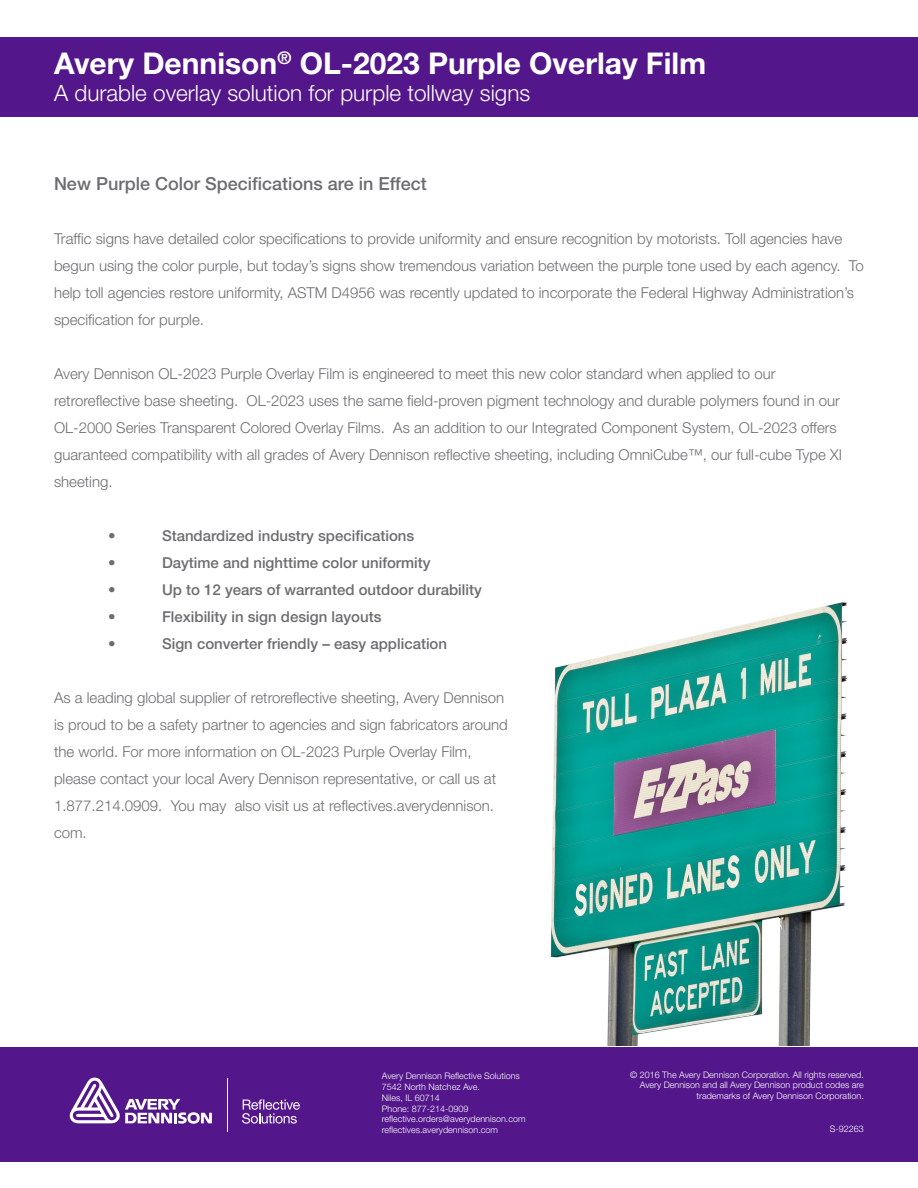
<style>
.page{position:relative;width:918px;height:1188px;background:#fff}
.page>*{position:absolute;margin:0;border:0;box-sizing:border-box;transform-origin:0 0}
.t1{font:700 30px "Helvetica Neue LT Std";color:#fff}
.t2{font:300 22.5px "Helvetica Neue LT Std";color:#fff}
.t3{font:500 18px "Helvetica Neue LT Std";color:#6c6d70}
.t4{font:300 15px/27px "Helvetica Neue LT Std";color:#6c6d70}
.t5{font:500 15px "Helvetica Neue LT Std";color:#6c6d70}
.t6{font:300 9px/10.8px "Helvetica Neue LT Std";color:#fff}
</style>
<div class="page">
<div style="left:0;top:37px;width:918px;height:80px;background:#53168b"></div>
<div style="left:0;top:1047px;width:918px;height:114px;background:#53168b"></div>
<hr style="left:227px;top:1078px;width:1px;height:53px;background:#fff">
<svg style="left:69px;top:1077px;width:143px;height:47px"></svg>
<svg style="left:242px;top:1099px;width:58px;height:25px"></svg>
<img style="left:550px;top:602px;width:298px;height:443px">
<h1 class="t1" style="left:54px;top:45px;width:654px">Avery Dennison<sup>®</sup> OL-2023 Purple Overlay Film</h1>
<h2 class="t2" style="left:54px;top:79px;width:478px">A durable overlay solution for purple tollway signs</h2>
<p class="t3" style="left:54px;top:173px;width:374px">New Purple Color Specifications are in Effect</p>
<p class="t4" style="left:54px;top:225px;width:811px">Traffic signs have detailed color specifications to provide uniformity and ensure recognition by motorists. Toll agencies have begun using the color purple, but today’s signs show tremendous variation between the purple tone used by each agency. To help toll agencies restore uniformity, ASTM D4956 was recently updated to incorporate the Federal Highway Administration’s specification for purple.</p>
<p class="t4" style="left:54px;top:360px;width:790px">Avery Dennison OL-2023 Purple Overlay Film is engineered to meet this new color standard when applied to our retroreflective base sheeting. OL-2023 uses the same field-proven pigment technology and durable polymers found in our OL-2000 Series Transparent Colored Overlay Films. As an addition to our Integrated Component System, OL-2023 offers guaranteed compatibility with all grades of Avery Dennison reflective sheeting, including OmniCube™, our full-cube Type XI sheeting.</p>
<p class="t5" style="left:108px;top:527px;width:9px">•</p>
<p class="t5" style="left:162px;top:527px;width:254px">Standardized industry specifications</p>
<p class="t5" style="left:108px;top:554px;width:9px">•</p>
<p class="t5" style="left:162px;top:554px;width:270px">Daytime and nighttime color uniformity</p>
<p class="t5" style="left:108px;top:581px;width:9px">•</p>
<p class="t5" style="left:162px;top:581px;width:321px">Up to 12 years of warranted outdoor durability</p>
<p class="t5" style="left:108px;top:608px;width:9px">•</p>
<p class="t5" style="left:162px;top:608px;width:221px">Flexibility in sign design layouts</p>
<p class="t5" style="left:108px;top:635px;width:9px">•</p>
<p class="t5" style="left:162px;top:635px;width:287px">Sign converter friendly – easy application</p>
<p class="t4" style="left:54px;top:684px;width:455px">As a leading global supplier of retroreflective sheeting, Avery Dennison is proud to be a safety partner to agencies and sign fabricators around the world. For more information on OL-2023 Purple Overlay Film, please contact your local Avery Dennison representative, or call us at 1.877.214.0909. You may also visit us at reflectives.averydennison. com.</p>
<p class="t6" style="left:382px;top:1070px;width:145px">Avery Dennison Reflective Solutions<br>7542 North Natchez Ave.<br>Niles, IL 60714<br>Phone: 877-214-0909 reflective.orders@averydennison.com reflectives.averydennison.com</p>
<p class="t6" style="left:630px;top:1069px;width:235px;text-align:right">© 2016 The Avery Dennison Corporation. All rights reserved.<br>Avery Dennison and all Avery Dennison product codes are trademarks of Avery Dennison Corporation.</p>
<p class="t6" style="left:830px;top:1123px;width:36px">S-92263</p>
</div>
